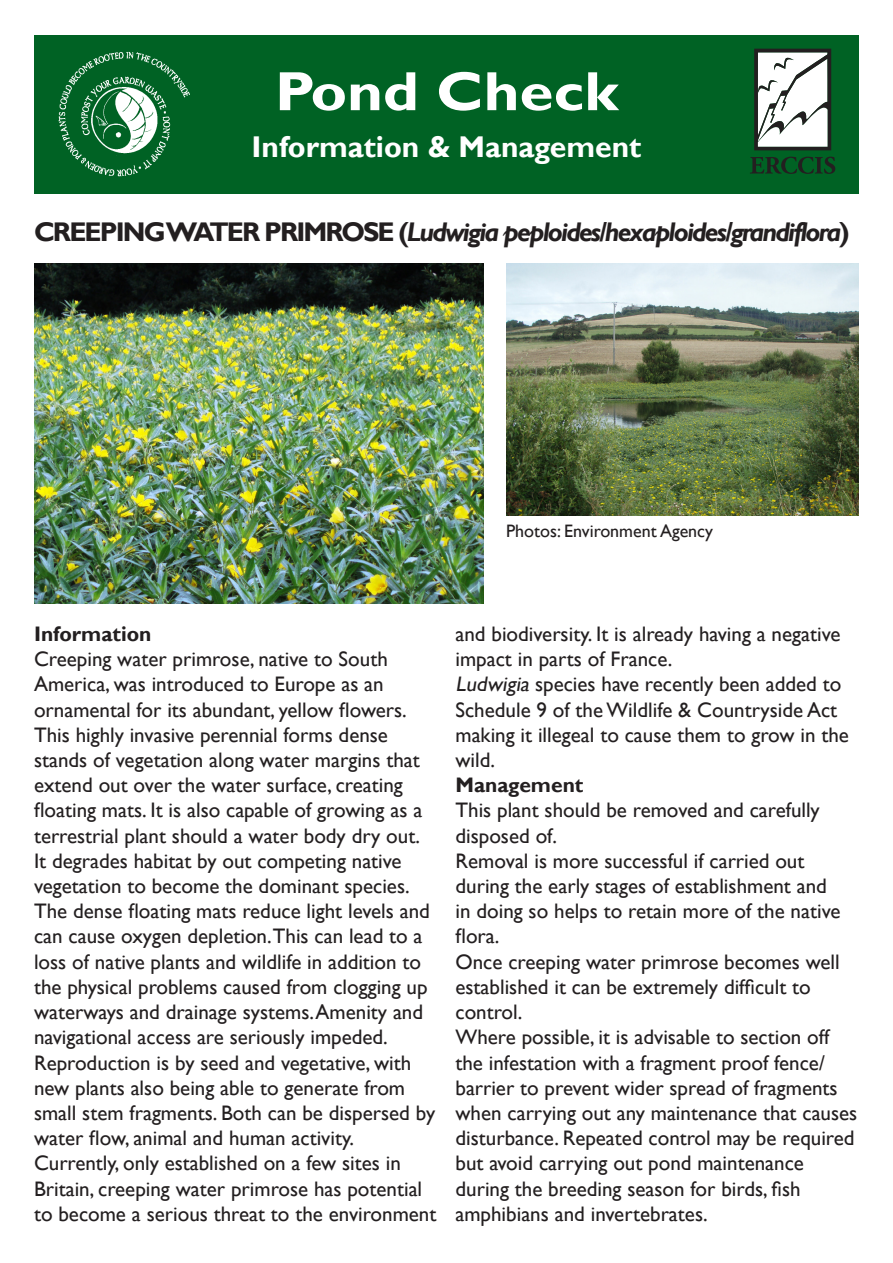
<style>
.page{position:relative;width:893px;height:1263px;background:#fff}
.page>*{position:absolute;margin:0;border:0;box-sizing:border-box;transform-origin:0 0}
.t1{font:700 55.5px "Gill Sans";color:#fff;scale:1.11 1}
.t2{font:700 30px "Gill Sans";color:#fff}
.t3{font:italic 700 27px "Gill Sans";letter-spacing:-.07em;color:#231f20}
.t4{font:21px/25.2px "Gill Sans";color:#231f20}
.t5{font:700 21px "Gill Sans";color:#231f20}
.t6{font:18px "Gill Sans";color:#231f20}
.s1{font-style:normal}
.s2{font-style:italic}
</style>
<div class="page">
<div style="left:34px;top:35px;width:825px;height:159px;background:#006224"></div>
<img style="left:58px;top:51px;width:132px;height:126px">
<svg style="left:754px;top:49px;width:77px;height:101px;background:#c4c5c4"></svg>
<svg style="left:750px;top:157px;width:85px;height:17px"></svg>
<img style="left:34px;top:264px;width:449px;height:340px">
<img style="left:506px;top:264px;width:353px;height:252px">
<p class="t1" style="left:275px;top:58px;width:311px">Pond Check</p>
<p class="t2" style="left:252px;top:128px;width:391px">Information &amp; Management</p>
<p class="t3" style="left:34px;top:216px;width:817px"><span class="s1">CREEPING WATER PRIMROSE (</span>Ludwigia peploides/hexaploides/grandiflora<span class="s1">)</span></p>
<p class="t6" style="left:506px;top:521px;width:209px">Photos: Environment Agency</p>
<p class="t5" style="left:34px;top:621px;width:119px">Information</p>
<p class="t4" style="left:34px;top:647px;width:355px">Creeping water primrose, native to South</p>
<p class="t4" style="left:34px;top:672px;width:351px">America, was introduced to Europe as an</p>
<p class="t4" style="left:34px;top:697px;width:374px">ornamental for its abundant, yellow flowers.</p>
<p class="t4" style="left:34px;top:722px;width:355px">This highly invasive perennial forms dense</p>
<p class="t4" style="left:34px;top:748px;width:387px">stands of vegetation along water margins that</p>
<p class="t4" style="left:34px;top:773px;width:370px">extend out over the water surface, creating</p>
<p class="t4" style="left:34px;top:798px;width:390px">floating mats. It is also capable of growing as a</p>
<p class="t4" style="left:34px;top:823px;width:387px">terrestrial plant should a water body dry out.</p>
<p class="t4" style="left:34px;top:848px;width:369px">It degrades habitat by out competing native</p>
<p class="t4" style="left:34px;top:874px;width:377px">vegetation to become the dominant species.</p>
<p class="t4" style="left:34px;top:899px;width:397px">The dense floating mats reduce light levels and</p>
<p class="t4" style="left:34px;top:924px;width:390px">can cause oxygen depletion.This can lead to a</p>
<p class="t4" style="left:34px;top:949px;width:389px">loss of native plants and wildlife in addition to</p>
<p class="t4" style="left:34px;top:974px;width:395px">the physical problems caused from clogging up</p>
<p class="t4" style="left:34px;top:1000px;width:391px">waterways and drainage systems. Amenity and</p>
<p class="t4" style="left:34px;top:1025px;width:355px">navigational access are seriously impeded.</p>
<p class="t4" style="left:34px;top:1050px;width:379px">Reproduction is by seed and vegetative, with</p>
<p class="t4" style="left:34px;top:1075px;width:373px">new plants also being able to generate from</p>
<p class="t4" style="left:34px;top:1100px;width:403px">small stem fragments. Both can be dispersed by</p>
<p class="t4" style="left:34px;top:1126px;width:322px">water flow, animal and human activity.</p>
<p class="t4" style="left:34px;top:1151px;width:368px">Currently, only established on a few sites in</p>
<p class="t4" style="left:34px;top:1176px;width:390px">Britain, creeping water primrose has potential</p>
<p class="t4" style="left:34px;top:1201px;width:404px">to become a serious threat to the environment</p>
<p class="t4" style="left:455px;top:622px;width:387px">and biodiversity. It is already having a negative</p>
<p class="t4" style="left:455px;top:647px;width:218px">impact in parts of France.</p>
<p class="t4" style="left:455px;top:672px;width:395px"><span class="s2">Ludwigia</span> species have recently been added to Schedule 9 of the Wildlife &amp; Countryside Act making it illegeal to cause them to grow in the wild.</p>
<p class="t5" style="left:455px;top:772px;width:129px">Management</p>
<p class="t4" style="left:455px;top:798px;width:366px">This plant should be removed and carefully</p>
<p class="t4" style="left:455px;top:823px;width:103px">disposed of.</p>
<p class="t4" style="left:455px;top:848px;width:350px">Removal is more successful if carried out</p>
<p class="t4" style="left:455px;top:874px;width:373px">during the early stages of establishment and</p>
<p class="t4" style="left:455px;top:899px;width:386px">in doing so helps to retain more of the native</p>
<p class="t4" style="left:455px;top:924px;width:45px">flora.</p>
<p class="t4" style="left:455px;top:949px;width:386px">Once creeping water primrose becomes well</p>
<p class="t4" style="left:455px;top:974px;width:357px">established it can be extremely difficult to</p>
<p class="t4" style="left:455px;top:1000px;width:68px">control.</p>
<p class="t4" style="left:455px;top:1025px;width:375px">Where possible, it is advisable to section off</p>
<p class="t4" style="left:455px;top:1050px;width:371px">the infestation with a fragment proof fence/</p>
<p class="t4" style="left:455px;top:1075px;width:384px">barrier to prevent wider spread of fragments</p>
<p class="t4" style="left:455px;top:1100px;width:403px">when carrying out any maintenance that causes</p>
<p class="t4" style="left:455px;top:1126px;width:401px">disturbance. Repeated control may be required</p>
<p class="t4" style="left:455px;top:1151px;width:350px">but avoid carrying out pond maintenance</p>
<p class="t4" style="left:455px;top:1176px;width:347px">during the breeding season for birds, fish amphibians and invertebrates.</p>
</div>
